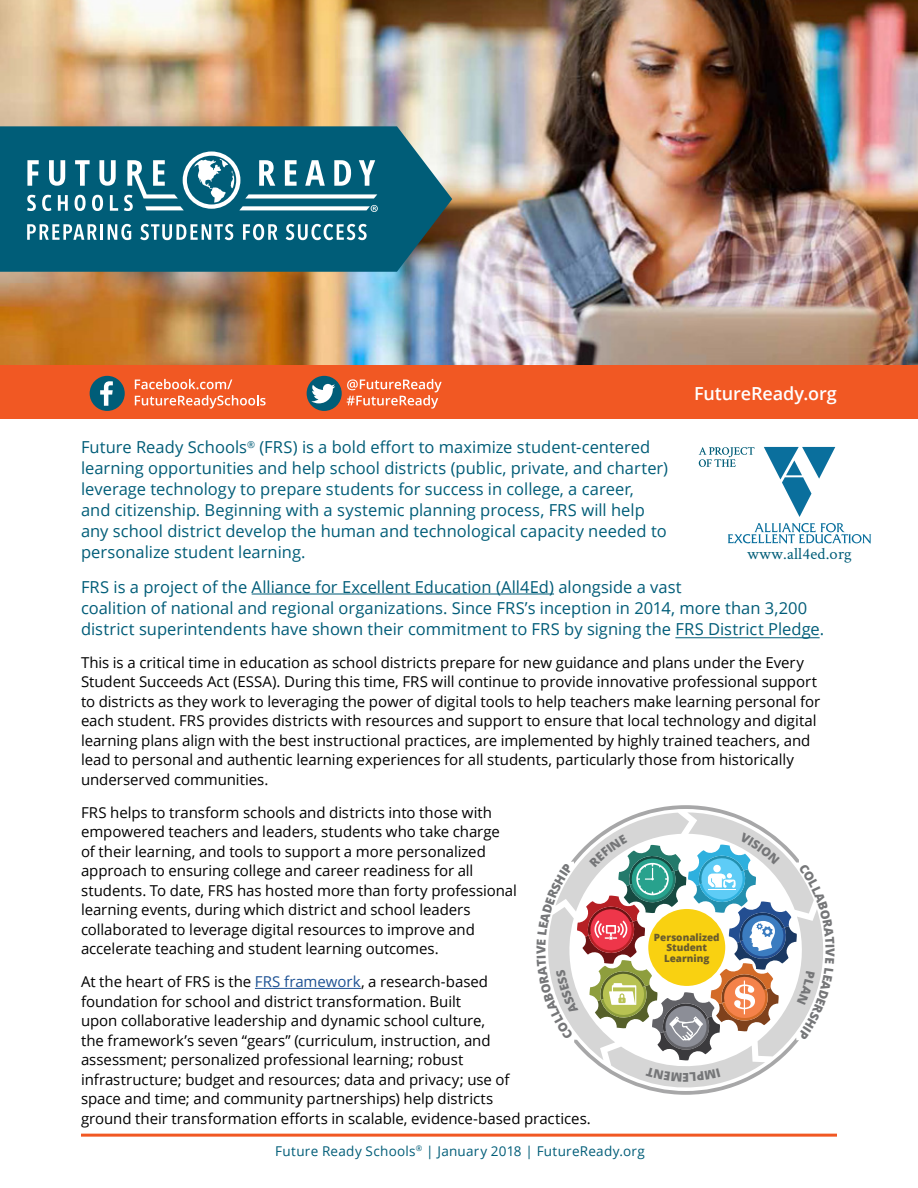
<style>
.page{position:relative;width:918px;height:1188px;background:#fff}
.page>*{position:absolute;margin:0;border:0;box-sizing:border-box;transform-origin:0 0}
.t1{font:600 18px "Open Sans";letter-spacing:-.005em;color:#fff}
.Blue_Paragraph{font:16.5px/21px "Open Sans";color:#005d78}
.Blue_Paragraph-2{font:16.5px/21px "Open Sans";color:#005c78}
.t2{font:16.5px "Crimson";letter-spacing:.01em;color:#005d78}
.Main_Paragraph{font:15px/19.5px "Open Sans";letter-spacing:-.005em;color:#000}
.t3{font:13.5px "Open Sans";letter-spacing:.02em;color:#005d78}
.t4{font:800 12.3px "Open Sans";color:#757678}
.t5{font:800 12.15px "Open Sans";color:#757678}
.t6{font:800 9.9px/10.5px "Open Sans";color:#685b2e;text-align:center}
.s1{color:#005d78}
.s2{color:#1c5093}
</style>
<div class="page">
<img style="left:0;top:0;width:918px;height:365px">
<svg style="left:0;top:126px;width:452px;height:146px;background:#11647b"></svg>
<svg style="left:27px;top:160px;width:12px;height:26px"></svg>
<svg style="left:49px;top:160px;width:16px;height:26px"></svg>
<svg style="left:75px;top:160px;width:15px;height:26px"></svg>
<svg style="left:99px;top:160px;width:17px;height:26px"></svg>
<svg style="left:27px;top:195px;width:9px;height:16px"></svg>
<svg style="left:42px;top:195px;width:9px;height:16px"></svg>
<svg style="left:58px;top:195px;width:10px;height:16px"></svg>
<svg style="left:75px;top:195px;width:11px;height:16px"></svg>
<svg style="left:92px;top:195px;width:11px;height:16px"></svg>
<svg style="left:110px;top:195px;width:8px;height:16px"></svg>
<svg style="left:27px;top:224px;width:70px;height:16px"></svg>
<hr style="left:100px;top:224px;width:3px;height:16px;background:#fff">
<svg style="left:108px;top:224px;width:23px;height:16px"></svg>
<svg style="left:140px;top:224px;width:93px;height:16px"></svg>
<svg style="left:243px;top:224px;width:34px;height:16px"></svg>
<svg style="left:286px;top:224px;width:81px;height:16px"></svg>
<svg style="left:124px;top:152px;width:254px;height:60px"></svg>
<hr style="left:81px;top:1134px;width:756px;height:3px;background:#f15823">
<div style="left:0;top:365px;width:918px;height:54px;background:#f15823"></div>
<div style="left:307px;top:376px;width:35px;height:35px;background:#005d78;border-radius:50%"></div>
<svg style="left:311px;top:384px;width:24px;height:19px"></svg>
<svg style="left:347px;top:379px;width:95px;height:30px"></svg>
<div style="left:90px;top:376px;width:35px;height:35px;background:#005d78;border-radius:50%"></div>
<svg style="left:100px;top:381px;width:13px;height:25px"></svg>
<svg style="left:135px;top:379px;width:97px;height:10px"></svg>
<svg style="left:135px;top:395px;width:131px;height:14px"></svg>
<hr style="left:252px;top:594px;width:302px;height:1px;background:#005c78">
<hr style="left:675px;top:637px;width:145px;height:1px;background:#005c78">
<hr style="left:255px;top:988px;width:106px;height:1px;background:#1c5093">
<svg style="left:699px;top:447px;width:56px;height:20px"></svg>
<svg style="left:764px;top:447px;width:71px;height:70px"></svg>
<svg style="left:728px;top:523px;width:143px;height:21px"></svg>
<svg style="left:548px;top:805px;width:275px;height:290px"></svg>
<p class="t1" style="left:694px;top:381px;width:144px">FutureReady.org</p>
<p class="Blue_Paragraph" style="left:81px;top:436px;width:589px">Future Ready Schools<sup>®</sup> (FRS) is a bold effort to maximize student-centered learning opportunities and help school districts (public, private, and charter) leverage technology to prepare students for success in college, a career,<br>and citizenship. Beginning with a systemic planning process, FRS will help any school district develop the human and technological capacity needed to personalize student learning.</p>
<p class="Blue_Paragraph-2" style="left:81px;top:576px;width:745px"><span class="s1">FRS is a project of</span> the Alliance for Excellent Education (All4Ed) alongside a vast<br>coalition of national and regional organizations. Since FRS’s inception in 2014, more than 3,200 district superintendents have shown their commitment to FRS by signing the <span class="s1">FRS District Pledge.</span></p>
<p class="Main_Paragraph" style="left:81px;top:652px;width:741px">This is a critical time in education as school districts prepare for new guidance and plans under the Every Student Succeeds Act (ESSA). During this time, FRS will continue to provide innovative professional support to districts as they work to leveraging the power of digital tools to help teachers make learning personal for each student. FRS provides districts with resources and support to ensure that local technology and digital learning plans align with the best instructional practices, are implemented by highly trained teachers, and lead to personal and authentic learning experiences for all students, particularly those from historically underserved communities.</p>
<p class="Main_Paragraph" style="left:81px;top:802px;width:438px">FRS helps to transform schools and districts into those with empowered teachers and leaders, students who take charge of their learning, and tools to support a more personalized approach to ensuring college and career readiness for all students. To date, FRS has hosted more than forty professional learning events, during which district and school leaders collaborated to leverage digital resources to improve and accelerate teaching and student learning outcomes.</p>
<p class="Main_Paragraph" style="left:81px;top:972px;width:511px">At the heart of FRS is the <span class="s2">FRS framework</span>, a research-based<br>foundation for school and district transformation. Built<br>upon collaborative leadership and dynamic school culture,<br>the framework’s seven “gears” (curriculum, instruction, and<br>assessment; personalized professional learning; robust<br>infrastructure; budget and resources; data and privacy; use of<br>space and time; and community partnerships) help districts<br>ground their transformation efforts in scalable, evidence-based practices.</p>
<p class="t2" style="left:747px;top:543px;width:106px">www.all4ed.org</p>
<p class="t6" style="left:654px;top:931px;width:67px">Personalized<br>Student<br>Learning</p>
<p class="t4" style="left:532px;top:954px;width:10px;rotate:-90deg">V</p>
<p class="t5" style="left:689px;top:1086px;width:8px;rotate:180deg">E</p>
<p class="t3" style="left:275px;top:1142px;width:371px">Future Ready Schools<sup>®</sup> | January 2018 | FutureReady.org</p>
</div>
